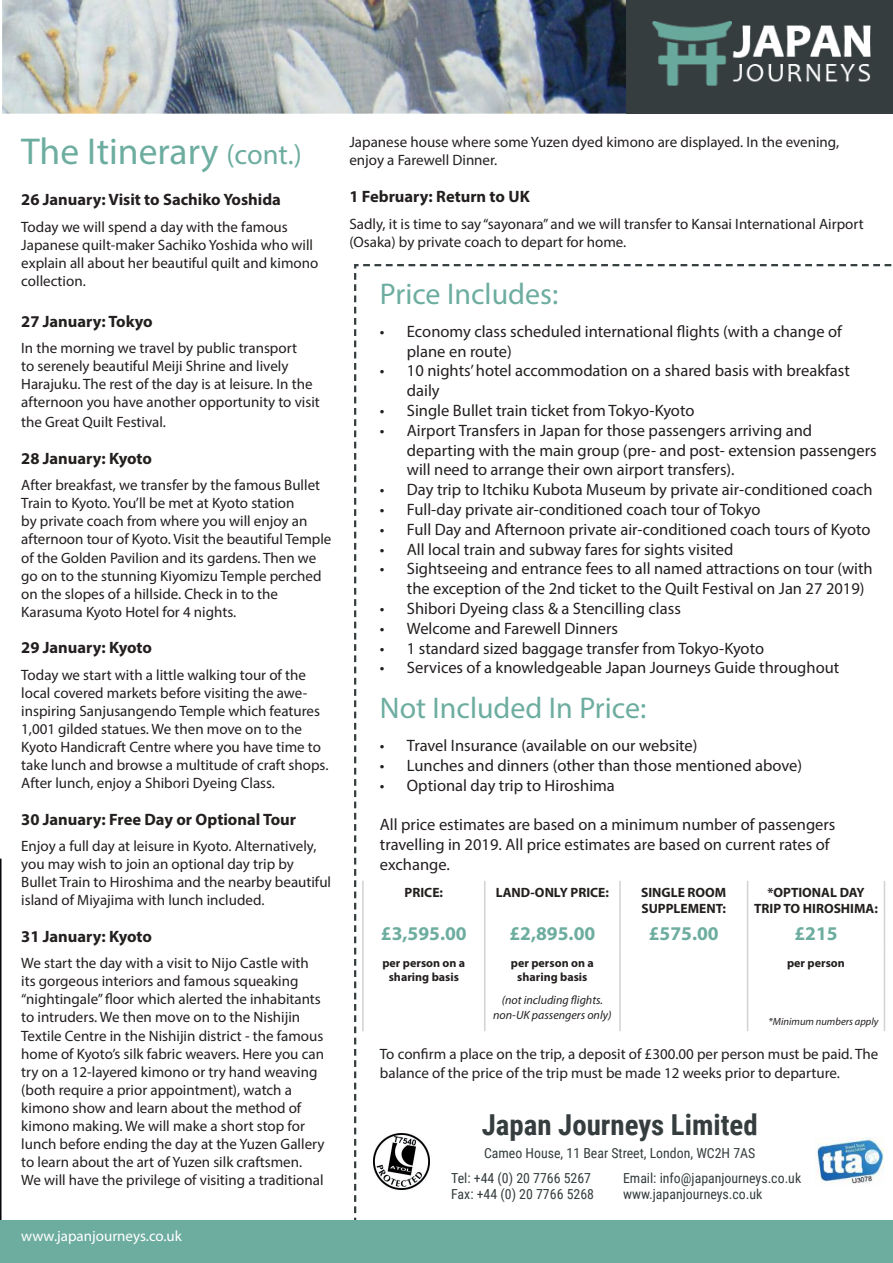
<style>
.page{position:relative;width:893px;height:1263px;background:#fff}
.page>*{position:absolute;margin:0;border:0;box-sizing:border-box;transform-origin:0 0}
.t1{font:37.5px "Myriad Pro";color:#6dada0}
.t2{font:30px "Myriad Pro";color:#6dada0}
.t3{font:700 28.8px "Roboto Condensed";color:#353d3e}
.t4{font:700 19.5px "Myriad Pro";color:#6dada0}
.t5{font:16.5px/19.8px "Myriad Pro";color:#241f1f}
.t6{font:700 16.5px "Myriad Pro";color:#241f1f}
.t7{font:15px/18px "Myriad Pro";color:#241f1f}
.t8{font:15px "Myriad Pro";color:#fff}
.t9{font:13.8px/24.9px "Roboto Condensed";color:#353d3e}
.t10{font:700 13.5px/16.2px "Myriad Pro";color:#241f1f}
.t11{font:700 12px/14.4px "Myriad Pro";color:#241f1f;text-align:center}
.t12{font:italic 12px/14.4px "Myriad Pro";color:#241f1f;text-align:center}
.t13{font:italic 10.5px "Myriad Pro";color:#241f1f}
.s1{font-size:28.5px}
</style>
<div class="page">
<svg style="left:353px;top:264px;width:540px;height:999px"></svg>
<svg style="left:0;top:859px;width:2px;height:361px"></svg>
<hr style="left:484px;top:881px;width:1px;height:38px;background:#d3d1d2">
<hr style="left:619px;top:881px;width:2px;height:38px;background:#d3d1d2">
<hr style="left:747px;top:881px;width:1px;height:38px;background:#d3d1d2">
<hr style="left:484px;top:919px;width:1px;height:33px;background:#d3d1d2">
<hr style="left:619px;top:919px;width:2px;height:33px;background:#d3d1d2">
<hr style="left:747px;top:919px;width:1px;height:33px;background:#d3d1d2">
<hr style="left:484px;top:952px;width:1px;height:79px;background:#d3d1d2">
<hr style="left:619px;top:952px;width:2px;height:79px;background:#d3d1d2">
<hr style="left:747px;top:952px;width:1px;height:79px;background:#d3d1d2">
<hr style="left:362px;top:881px;width:2px;height:38px;background:#d3d1d2">
<hr style="left:884px;top:881px;width:1px;height:38px;background:#d3d1d2">
<hr style="left:362px;top:919px;width:2px;height:33px;background:#d3d1d2">
<hr style="left:884px;top:919px;width:1px;height:33px;background:#d3d1d2">
<hr style="left:362px;top:952px;width:2px;height:79px;background:#d3d1d2">
<hr style="left:884px;top:952px;width:1px;height:79px;background:#d3d1d2">
<img style="left:2px;top:0;width:625px;height:114px">
<div style="left:627px;top:0;width:266px;height:114px;background:#353d3e"></div>
<img style="left:652px;top:21px;width:219px;height:65px">
<div style="left:0;top:1220px;width:893px;height:42px;background:#6dada0"></div>
<img style="left:374px;top:1133px;width:55px;height:56px">
<img style="left:815px;top:1137px;width:68px;height:48px">
<h1 class="t1" style="left:21px;top:128px;width:282px">The Itinerary <span class="s1">(cont.)</span></h1>
<p class="t6" style="left:21px;top:189px;width:261px">26 January: Visit to Sachiko Yoshida</p>
<p class="t7" style="left:21px;top:217px;width:299px">Today we will spend a day with the famous Japanese quilt-maker Sachiko Yoshida who will explain all about her beautiful quilt and kimono collection.</p>
<p class="t6" style="left:21px;top:310px;width:133px">27 January: Tokyo</p>
<p class="t7" style="left:21px;top:339px;width:300px">In the morning we travel by public transport<br>to serenely beautiful Meiji Shrine and lively Harajuku. The rest of the day is at leisure. In the afternoon you have another opportunity to visit</p>
<p class="t7" style="left:21px;top:413px;width:146px">the Great Quilt Festival.</p>
<p class="t6" style="left:21px;top:448px;width:132px">28 January: Kyoto</p>
<p class="t7" style="left:21px;top:476px;width:312px">After breakfast, we transfer by the famous Bullet Train to Kyoto. You’ll be met at Kyoto station<br>by private coach from where you will enjoy an afternoon tour of Kyoto. Visit the beautiful Temple of the Golden Pavilion and its gardens. Then we go on to the stunning Kiyomizu Temple perched on the slopes of a hillside. Check in to the Karasuma Kyoto Hotel for 4 nights.</p>
<p class="t6" style="left:21px;top:637px;width:132px">29 January: Kyoto</p>
<p class="t7" style="left:21px;top:665px;width:309px">Today we start with a little walking tour of the local covered markets before visiting the awe&shy;inspiring Sanjusangendo Temple which features 1,001 gilded statues. We then move on to the Kyoto Handicraft Centre where you have time to take lunch and browse a multitude of craft shops.<br>After lunch, enjoy a Shibori Dyeing Class.</p>
<p class="t6" style="left:21px;top:808px;width:276px">30 January: Free Day or Optional Tour</p>
<p class="t7" style="left:21px;top:837px;width:311px">Enjoy a full day at leisure in Kyoto. Alternatively, you may wish to join an optional day trip by Bullet Train to Hiroshima and the nearby beautiful island of Miyajima with lunch included.</p>
<p class="t6" style="left:21px;top:926px;width:132px">31 January: Kyoto</p>
<p class="t7" style="left:21px;top:954px;width:305px">We start the day with a visit to Nijo Castle with its gorgeous interiors and famous squeaking “nightingale” floor which alerted the inhabitants to intruders. We then move on to the Nishijin Textile Centre in the Nishijin district - the famous home of Kyoto’s silk fabric weavers. Here you can try on a 12-layered kimono or try hand weaving (both require a prior appointment), watch a kimono show and learn about the method of kimono making. We will make a short stop for lunch before ending the day at the Yuzen Gallery to learn about the art of Yuzen silk craftsmen.<br>We will have the privilege of visiting a traditional</p>
<p class="t8" style="left:21px;top:1227px;width:162px">www.japanjourneys.co.uk</p>
<p class="t7" style="left:349px;top:133px;width:491px">Japanese house where some Yuzen dyed kimono are displayed. In the evening, enjoy a Farewell Dinner.</p>
<p class="t6" style="left:349px;top:186px;width:182px">1 February: Return to UK</p>
<p class="t7" style="left:349px;top:214px;width:516px">Sadly, it is time to say “sayonara” and we will transfer to Kansai International Airport (Osaka) by private coach to depart for home.</p>
<h2 class="t2" style="left:380px;top:276px;width:180px">Price Includes:</h2>
<p class="t5" style="left:407px;top:321px;width:437px;text-indent:-27px">• Economy class scheduled international flights (with a change of plane en route)</p>
<p class="t5" style="left:407px;top:361px;width:444px;text-indent:-27px">• 10 nights’ hotel accommodation on a shared basis with breakfast daily</p>
<p class="t5" style="left:380px;top:400px;width:316px">• Single Bullet train ticket from Tokyo-Kyoto</p>
<p class="t5" style="left:407px;top:420px;width:471px;text-indent:-27px">• Airport Transfers in Japan for those passengers arriving and departing with the main group (pre- and post- extension passengers will need to arrange their own airport transfers).</p>
<p class="t5" style="left:380px;top:479px;width:494px">• Day trip to Itchiku Kubota Museum by private air-conditioned coach</p>
<p class="t5" style="left:380px;top:499px;width:382px">• Full-day private air-conditioned coach tour of Tokyo</p>
<p class="t5" style="left:380px;top:519px;width:492px">• Full Day and Afternoon private air-conditioned coach tours of Kyoto</p>
<p class="t5" style="left:380px;top:539px;width:355px">• All local train and subway fares for sights visited</p>
<p class="t5" style="left:407px;top:559px;width:467px;text-indent:-27px">• Sightseeing and entrance fees to all named attractions on tour (with the exception of the 2nd ticket to the Quilt Festival on Jan 27 2019)</p>
<p class="t5" style="left:380px;top:598px;width:302px">• Shibori Dyeing class &amp; a Stencilling class</p>
<p class="t5" style="left:380px;top:618px;width:239px">• Welcome and Farewell Dinners</p>
<p class="t5" style="left:380px;top:638px;width:386px">• 1 standard sized baggage transfer from Tokyo-Kyoto</p>
<p class="t5" style="left:380px;top:658px;width:461px">• Services of a knowledgeable Japan Journeys Guide throughout</p>
<h2 class="t2" style="left:380px;top:690px;width:268px">Not Included In Price:</h2>
<p class="t5" style="left:380px;top:735px;width:319px">• Travel Insurance (available on our website)</p>
<p class="t5" style="left:380px;top:755px;width:424px">• Lunches and dinners (other than those mentioned above)</p>
<p class="t5" style="left:380px;top:775px;width:236px">• Optional day trip to Hiroshima</p>
<p class="t5" style="left:380px;top:814px;width:457px">All price estimates are based on a minimum number of passengers travelling in 2019. All price estimates are based on current rates of exchange.</p>
<p class="t10" style="left:405px;top:884px;width:40px">PRICE:</p>
<p class="t10" style="left:496px;top:884px;width:115px">LAND-ONLY PRICE:</p>
<p class="t10" style="left:641px;top:884px;width:87px">SINGLE ROOM<br>SUPPLEMENT:</p>
<p class="t10" style="left:754px;top:884px;width:125px;text-align:center">*OPTIONAL DAY<br>TRIP TO HIROSHIMA:</p>
<h3 class="t4" style="left:381px;top:920px;width:87px">£3,595.00</h3>
<h3 class="t4" style="left:509px;top:920px;width:87px">£2,895.00</h3>
<h3 class="t4" style="left:649px;top:920px;width:72px">£575.00</h3>
<h3 class="t4" style="left:794px;top:920px;width:45px">£215</h3>
<p class="t11" style="left:382px;top:955px;width:84px">per person on a sharing basis</p>
<p class="t11" style="left:511px;top:955px;width:84px">per person on a sharing basis</p>
<p class="t12" style="left:493px;top:993px;width:120px">(not including flights. non-UK passengers only)</p>
<p class="t11" style="left:787px;top:955px;width:59px">per person</p>
<p class="t13" style="left:768px;top:1015px;width:111px">*Minimum numbers apply</p>
<p class="t7" style="left:380px;top:1044px;width:500px;line-height:18.9px">To confirm a place on the trip, a deposit of £300.00 per person must be paid. The balance of the price of the trip must be made 12 weeks prior to departure.</p>
<h3 class="t3" style="left:482px;top:1104px;width:277px">Japan Journeys Limited</h3>
<p class="t9" style="left:451px;top:1140px;width:306px;text-indent:33px">Cameo House, 11 Bear Street, London, WC2H 7AS<br>Tel: +44 (0) 20 7766 5267</p>
<p class="t9" style="left:451px;top:1181px;width:144px">Fax: +44 (0) 20 7766 5268</p>
<p class="t9" style="left:623px;top:1169px;width:180px;line-height:16.6px">Email: info@japanjourneys.co.uk www.japanjourneys.co.uk</p>
</div>
